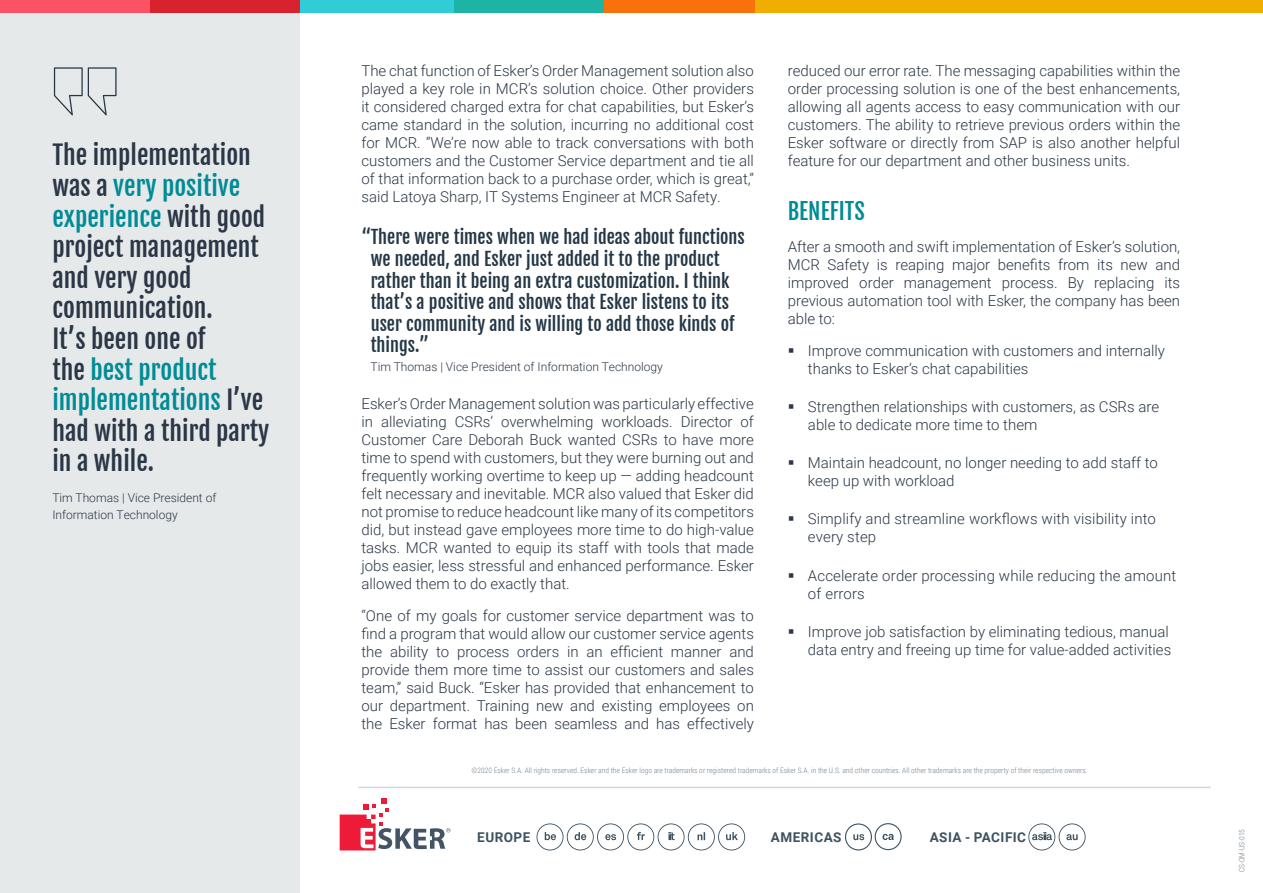
<style>
.page{position:relative;width:1263px;height:893px;background:#fff}
.page>*{position:absolute;margin:0;border:0;box-sizing:border-box;transform-origin:0 0}
.t1{font:25.5px/30.6px "Fjalla One";color:#2b3747}
.t2{font:22.5px "Fjalla One";color:#008b96}
.t3{font:18px/21.6px "Fjalla One";color:#243746}
.t4{font:300 15px/18px "Roboto";color:#2b3747}
.t5{font:700 13.5px "Roboto";letter-spacing:.035em;color:#3d5262}
.t6{font:300 12px/16.5px "Roboto";color:#2b3747}
.t7{font:300 7.5px "Roboto Condensed";color:#728390}
.s1{color:#008b96}
</style>
<div class="page">
<div style="left:0;top:0;width:300px;height:893px;background:#e5e9e9"></div>
<div style="left:0;top:0;width:150px;height:12px;background:#fb5363"></div>
<div style="left:150px;top:0;width:150px;height:12px;background:#d8232e"></div>
<div style="left:300px;top:0;width:155px;height:12px;background:#30cdd7"></div>
<div style="left:455px;top:0;width:150px;height:12px;background:#1db3a5"></div>
<div style="left:605px;top:0;width:150px;height:12px;background:#f8710c"></div>
<div style="left:755px;top:0;width:508px;height:12px;background:#f2ae00"></div>
<svg style="left:54px;top:67px;width:63px;height:48px"></svg>
<hr style="left:358px;top:787px;width:853px;height:1px;background:#cfd8da">
<svg style="left:340px;top:799px;width:110px;height:51px"></svg>
<svg style="left:536px;top:823px;width:209px;height:27px"></svg>
<svg style="left:1028px;top:823px;width:57px;height:27px"></svg>
<div style="left:845px;top:823px;width:27px;height:27px;border:1px solid #3d5262;border-radius:50%"></div>
<svg style="left:853px;top:834px;width:11px;height:6px"></svg>
<div style="left:875px;top:823px;width:27px;height:27px;border:1px solid #3d5262;border-radius:50%"></div>
<svg style="left:882px;top:834px;width:12px;height:6px"></svg>
<h1 class="t1" style="left:52px;top:140px;width:219px">The implementation was a <span class="s1">very positive experience</span> with good project management and very good communication.<br>It’s been one of<br>the <span class="s1">best product implementations</span> I’ve had with a third party in a while.</h1>
<p class="t6" style="left:52px;top:489px;width:165px">Tim Thomas | Vice President of<br>Information Technology</p>
<p class="t4" style="left:361px;top:62px;width:394px;text-align:justify">The chat function of Esker’s Order Management solution also played a key role in MCR’s solution choice. Other providers it considered charged extra for chat capabilities, but Esker’s came standard in the solution, incurring no additional cost for MCR. “We’re now able to track conversations with both customers and the Customer Service department and tie all of that information back to a purchase order, which is great,” said Latoya Sharp, IT Systems Engineer at MCR Safety.</p>
<p class="t3" style="left:371px;top:226px;width:376px;text-indent:-9px">“There were times when we had ideas about functions we needed, and Esker just added it to the product rather than it being an extra customization. I think that’s a positive and shows that Esker listens to its user community and is willing to add those kinds of things.”</p>
<p class="t6" style="left:371px;top:358px;width:294px">Tim Thomas | Vice President of Information Technology</p>
<p class="t4" style="left:361px;top:394px;width:394px;text-align:justify">Esker’s Order Management solution was particularly effective in alleviating CSRs’ overwhelming workloads. Director of Customer Care Deborah Buck wanted CSRs to have more time to spend with customers, but they were burning out and frequently working overtime to keep up — adding headcount felt necessary and inevitable. MCR also valued that Esker did not promise to reduce headcount like many of its competitors did, but instead gave employees more time to do high-value tasks. MCR wanted to equip its staff with tools that made jobs easier, less stressful and enhanced performance. Esker allowed them to do exactly that.</p>
<p class="t4" style="left:361px;top:606px;width:394px;text-align:justify">“One of my goals for customer service department was to find a program that would allow our customer service agents the ability to process orders in an efficient manner and provide them more time to assist our customers and sales team,” said Buck. “Esker has provided that enhancement to our department. Training new and existing employees on the Esker format has been seamless and has effectively</p>
<p class="t4" style="left:788px;top:62px;width:394px;text-align:justify">reduced our error rate. The messaging capabilities within the order processing solution is one of the best enhancements, allowing all agents access to easy communication with our customers. The ability to retrieve previous orders within the Esker software or directly from SAP is also another helpful feature for our department and other business units.</p>
<h2 class="t2" style="left:788px;top:198px;width:79px">BENEFITS</h2>
<p class="t4" style="left:788px;top:237px;width:394px;text-align:justify">After a smooth and swift implementation of Esker’s solution, MCR Safety is reaping major benefits from its new and improved order management process. By replacing its previous automation tool with Esker, the company has been able to:</p>
<p class="t4" style="left:808px;top:341px;width:359px">Improve communication with customers and internally thanks to Esker’s chat capabilities</p>
<p class="t4" style="left:808px;top:397px;width:353px">Strengthen relationships with customers, as CSRs are able to dedicate more time to them</p>
<p class="t4" style="left:808px;top:453px;width:351px">Maintain headcount, no longer needing to add staff to keep up with workload</p>
<p class="t4" style="left:808px;top:509px;width:349px">Simplify and streamline workflows with visibility into every step</p>
<p class="t4" style="left:808px;top:566px;width:370px">Accelerate order processing while reducing the amount of errors</p>
<p class="t4" style="left:808px;top:622px;width:365px">Improve job satisfaction by eliminating tedious, manual data entry and freeing up time for value-added activities</p>
<p class="t7" style="left:471px;top:765px;width:618px">©2020 Esker S.A. All rights reserved. Esker and the Esker logo are trademarks or registered trademarks of Esker S.A. in the U.S. and other countries. All other trademarks are the property of their respective owners.</p>
<p class="t5" style="left:477px;top:828px;width:55px">EUROPE</p>
<p class="t5" style="left:771px;top:828px;width:72px">AMERICAS</p>
<p class="t5" style="left:930px;top:828px;width:98px">ASIA - PACIFIC</p>
<p class="t7" style="left:1236px;top:872px;width:45px;rotate:-90deg">CS-OM-US-015</p>
</div>
